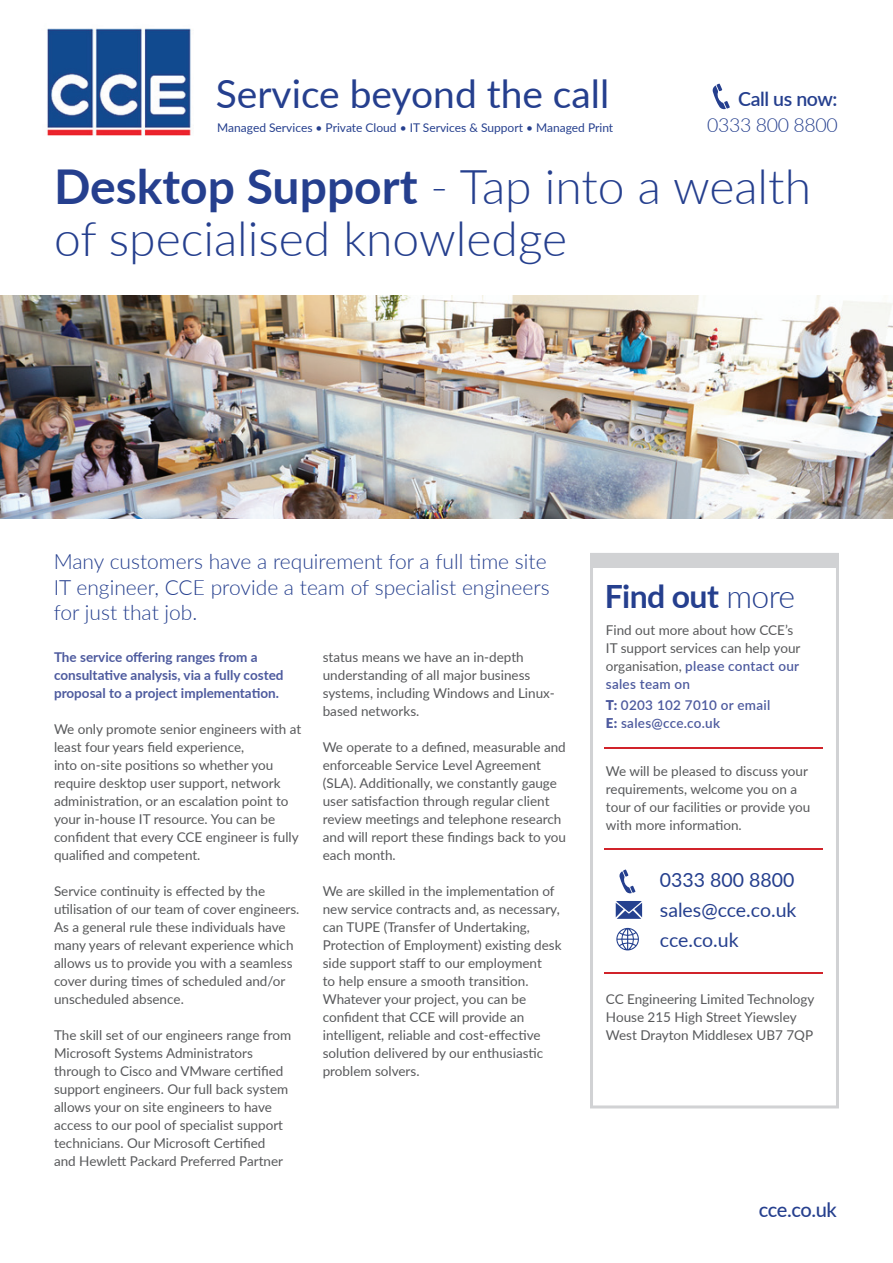
<style>
.page{position:relative;width:893px;height:1263px;background:#fff}
.page>*{position:absolute;margin:0;border:0;box-sizing:border-box;transform-origin:0 0}
.t1{font:300 48px/51.6px "Lato";color:#253f8e}
.t2{font:39px "Lato";color:#253f8e}
.t3{font:700 32.1px "Lato";letter-spacing:-.02em;color:#253f8e}
.t4{font:300 21px/25.2px "Lato";color:#253f8e}
.t5{font:500 20.1px "Lato";letter-spacing:-.03em;color:#253f8e}
.t6{font:19.5px/30px "Lato";color:#253f8e;text-align:justify}
.t7{font:300 19.5px "Lato";letter-spacing:-.02em;color:#253f8e}
.t8{font:600 19.5px "Lato";letter-spacing:-.02em;color:#253f8e}
.t9{font:13.5px/18px "Lato";color:#57585a}
.t10{font:700 13.5px/18px "Lato";color:#4d5a9e}
.t11{font:600 13.5px/18px "Lato";letter-spacing:.02em;color:#4d5a9e}
.t12{font:12px "Lato";color:#253f8e}
.s1{font-weight:700}
.s2{font-weight:300}
.s3{font-weight:600;color:#4d5a9e}
.s4{font-weight:900}
</style>
<div class="page">
<img style="left:1px;top:296px;width:891px;height:223px">
<svg style="left:616px;top:901px;width:26px;height:18px"></svg>
<div style="left:590px;top:553px;width:249px;height:555px;border:3px solid #d1d2d4"></div>
<div style="left:591px;top:555px;width:246px;height:12px;background:#d1d2d4"></div>
<hr style="left:604px;top:747px;width:219px;height:1px;background:#d1232a">
<hr style="left:604px;top:848px;width:219px;height:2px;background:#d1232a">
<hr style="left:604px;top:972px;width:219px;height:1px;background:#d1232a">
<svg style="left:619px;top:869px;width:16px;height:25px"></svg>
<svg style="left:616px;top:928px;width:23px;height:22px"></svg>
<img style="left:47px;top:28px;width:144px;height:108px">
<svg style="left:712px;top:84px;width:18px;height:26px"></svg>
<h2 class="t2" style="left:216px;top:66px;width:395px">Service beyond the call</h2>
<p class="t12" style="left:217px;top:119px;width:397px">Managed Services • Private Cloud • IT Services &amp; Support • Managed Print</p>
<h3 class="t8" style="left:738px;top:85px;width:101px">Call us now:</h3>
<h3 class="t7" style="left:707px;top:112px;width:132px">0333 800 8800</h3>
<h1 class="t1" style="left:54px;top:160px;width:759px"><span class="s1">Desktop Support</span> - Tap into a wealth of specialised knowledge</h1>
<h3 class="t4" style="left:54px;top:548px;width:497px">Many customers have a requirement for a full time site<br>IT engineer, CCE provide a team of specialist engineers for just that job.</h3>
<p class="t10" style="left:54px;top:648px;width:231px">The service offering ranges from a consultative analysis, via a fully costed proposal to a project implementation.</p>
<p class="t9" style="left:54px;top:720px;width:249px">We only promote senior engineers with at least four years field experience,<br>into on-site positions so whether you require desktop user support, network administration, or an escalation point to your in-house IT resource. You can be confident that every CCE engineer is fully qualified and competent.</p>
<p class="t9" style="left:54px;top:882px;width:247px">Service continuity is effected by the utilisation of our team of cover engineers.<br>As a general rule these individuals have many years of relevant experience which allows us to provide you with a seamless cover during times of scheduled and/or unscheduled absence.</p>
<p class="t9" style="left:54px;top:1026px;width:239px">The skill set of our engineers range from Microsoft Systems Administrators through to Cisco and VMware certified support engineers. Our full back system allows your on site engineers to have access to our pool of specialist support technicians. Our Microsoft Certified<br>and Hewlett Packard Preferred Partner</p>
<p class="t9" style="left:323px;top:648px;width:234px">status means we have an in-depth understanding of all major business systems, including Windows and Linux&shy;based networks.</p>
<p class="t9" style="left:323px;top:738px;width:245px">We operate to a defined, measurable and enforceable Service Level Agreement (SLA). Additionally, we constantly gauge user satisfaction through regular client review meetings and telephone research and will report these findings back to you each month.</p>
<p class="t9" style="left:323px;top:882px;width:240px">We are skilled in the implementation of new service contracts and, as necessary, can TUPE (Transfer of Undertaking, Protection of Employment) existing desk side support staff to our employment<br>to help ensure a smooth transition.<br>Whatever your project, you can be confident that CCE will provide an intelligent, reliable and cost-effective solution delivered by our enthusiastic problem solvers.</p>
<h3 class="t3" style="left:605px;top:573px;width:192px">Find out <span class="s2">more</span></h3>
<p class="t9" style="left:606px;top:621px;width:196px">Find out more about how CCE’s<br>IT support services can help your organisation, <span class="s3">please contact our sales team on</span></p>
<p class="t11" style="left:606px;top:696px;width:166px"><span class="s4">T:</span> 0203 102 7010 or email<br><span class="s4">E:</span> sales@cce.co.uk</p>
<p class="t9" style="left:606px;top:762px;width:206px">We will be pleased to discuss your requirements, welcome you on a tour of our facilities or provide you with more information.</p>
<h3 class="t6" style="left:660px;top:864px;width:138px">0333 800 8800 sales@cce.co.uk cce.co.uk</h3>
<p class="t9" style="left:606px;top:990px;width:210px">CC Engineering Limited Technology<br>House 215 High Street Yiewsley<br>West Drayton Middlesex UB7 7QP</p>
<h3 class="t5" style="left:759px;top:1195px;width:79px">cce.co.uk</h3>
</div>
